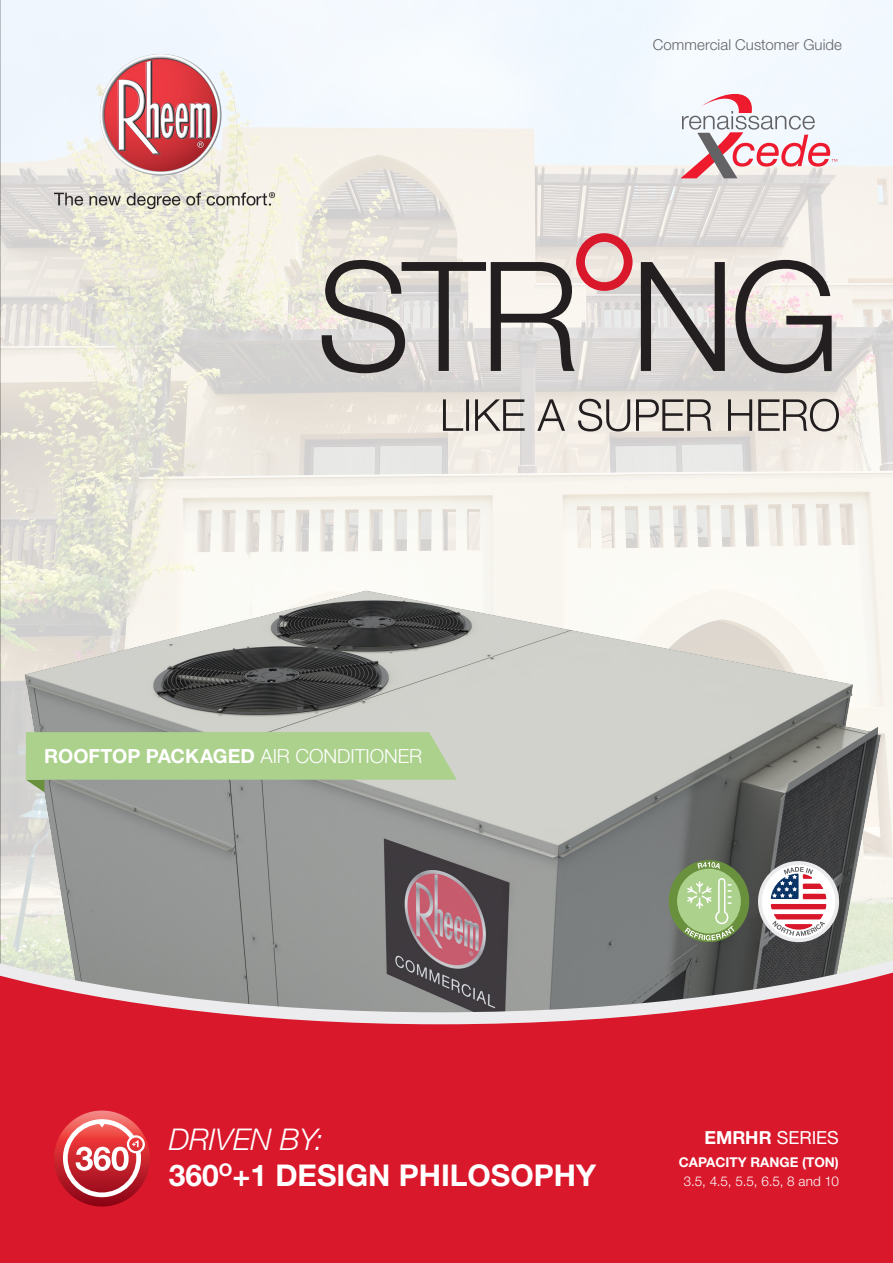
<style>
.page{position:relative;width:893px;height:1263px;background:#fff}
.page>*{position:absolute;margin:0;border:0;box-sizing:border-box;transform-origin:0 0}
.t1{font:700 30px "Rheem Sans";color:#fff}
.t2{font:italic 300 30px "Rheem Sans";color:#fff}
.t3{font:700 19.5px "Rheem Sans";color:#fff}
.t4{font:18px "Rheem Sans";color:#fff}
.t5{font:300 15px "Rheem Sans";letter-spacing:.005em;color:#636366}
.t6{font:300 13.5px/19.5px "Rheem Sans";color:#fff;text-align:center}
.s1{font-weight:300}
.s2{font-weight:700}
</style>
<div class="page">
<img style="left:0;top:0;width:893px;height:418px">
<img style="left:0;top:418px;width:893px;height:522px">
<div style="left:0;top:1030px;width:893px;height:233px;background:#d9182b"></div>
<svg style="left:0;top:940px;width:893px;height:90px"></svg>
<img style="left:55px;top:54px;width:219px;height:154px">
<div style="left:669px;top:860px;width:80px;height:82px;background:#69913d;border-radius:50%"></div>
<div style="left:677px;top:869px;width:64px;height:64px;background:#acd18c;border-radius:50%"></div>
<svg style="left:684px;top:877px;width:50px;height:63px"></svg>
<svg style="left:697px;top:862px;width:23px;height:7px"></svg>
<svg style="left:443px;top:399px;width:396px;height:32px"></svg>
<svg style="left:641px;top:260px;width:191px;height:113px"></svg>
<svg style="left:321px;top:233px;width:312px;height:140px"></svg>
<div style="left:758px;top:861px;width:81px;height:81px;background:#ebebed;border-radius:50%"></div>
<div style="left:762px;top:865px;width:73px;height:73px;background:#fff;border-radius:50%"></div>
<svg style="left:771px;top:867px;width:55px;height:69px"></svg>
<svg style="left:26px;top:732px;width:431px;height:60px"></svg>
<svg style="left:54px;top:1110px;width:96px;height:96px"></svg>
<svg style="left:63px;top:1119px;width:82px;height:78px"></svg>
<svg style="left:680px;top:90px;width:157px;height:88px"></svg>
<p class="t5" style="left:653px;top:35px;width:191px">Commercial Customer Guide</p>
<p class="t3" style="left:44px;top:744px;width:379px">ROOFTOP PACKAGED <span class="s1">AIR CONDITIONER</span></p>
<p class="t2" style="left:169px;top:1121px;width:156px">DRIVEN BY:</p>
<p class="t1" style="left:169px;top:1156px;width:429px">360<sup>O</sup>+1 DESIGN PHILOSOPHY</p>
<p class="t4" style="left:704px;top:1127px;width:136px"><span class="s2">EMRHR</span> SERIES</p>
<p class="t6" style="left:679px;top:1153px;width:161px"><span class="s2">CAPACITY RANGE (TON)<br></span>3.5, 4.5, 5.5, 6.5, 8 and 10</p>
</div>
